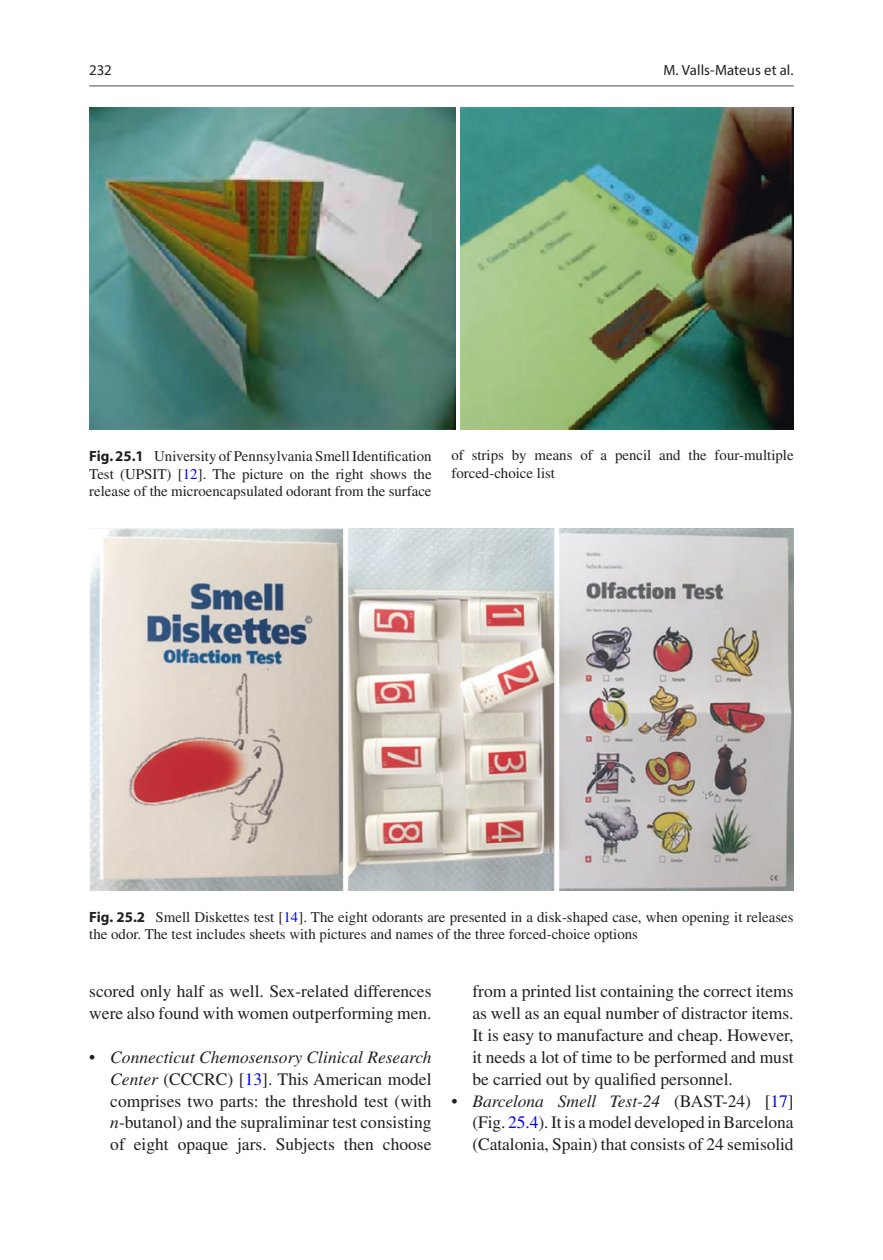
<style>
.page{position:relative;width:883px;height:1260px;background:#fff}
.page>*{position:absolute;margin:0;border:0;box-sizing:border-box;transform-origin:0 0}
.t1{font:17.5px/21.9px "Times LT Std";color:#231f20;text-align:justify}
.t2{font:14.88px/17.5px "Times LT Std";color:#231f20}
.t3{font:14.88px "Myriad Pro Regular 2";letter-spacing:.005em;color:#231f20}
.t4{font:14.88px "Myriad Pro";color:#231f20}
.s1{font-family:"Myriad Pro";font-weight:700}
.s2{color:#00f}
.s3{font-style:italic}
</style>
<div class="page">
<img style="left:90px;top:107px;width:365px;height:323px">
<img style="left:460px;top:107px;width:333px;height:323px">
<img style="left:90px;top:528px;width:703px;height:362px">
<hr style="left:89px;top:85px;width:705px;height:2px;background:#939598">
<p class="t4" style="left:89px;top:61px;width:24px">232</p>
<p class="t3" style="left:663px;top:61px;width:132px">M. Valls-Mateus et al.</p>
<p class="t2" style="left:89px;top:447px;width:344px;text-align:justify"><span class="s1">Fig. 25.1</span> University of Pennsylvania Smell Identification Test (UPSIT) [<span class="s2">12</span>]. The picture on the right shows the release of the microencapsulated odorant from the surface</p>
<p class="t2" style="left:451px;top:446px;width:344px">of strips by means of a pencil and the four-multiple forced-choice list</p>
<p class="t2" style="left:89px;top:908px;width:706px"><span class="s1">Fig. 25.2</span> Smell Diskettes test [<span class="s2">14</span>]. The eight odorants are presented in a disk-shaped case, when opening it releases the odor. The test includes sheets with pictures and names of the three forced-choice options</p>
<p class="t1" style="left:89px;top:980px;width:344px">scored only half as well. Sex-related differences were also found with women outperforming men.</p>
<p class="t1" style="left:110px;top:1046px;width:323px;text-indent:-21px">• <span class="s3">Connecticut Chemosensory Clinical Research Center</span> (CCCRC) [<span class="s2">13</span>]. This American model comprises two parts: the threshold test (with <span class="s3">n</span>-butanol) and the supraliminar test consisting of eight opaque jars. Subjects then choose</p>
<p class="t1" style="left:472px;top:980px;width:323px">from a printed list containing the correct items as well as an equal number of distractor items.<br>It is easy to manufacture and cheap. However, it needs a lot of time to be performed and must be carried out by qualified personnel.</p>
<p class="t1" style="left:472px;top:1090px;width:323px;text-indent:-21px">• <span class="s3">Barcelona Smell Test-24</span> (BAST-24) [<span class="s2">17</span>] (Fig. <span class="s2">25.4</span>). It is a model developed in Barcelona (Catalonia, Spain) that consists of 24 semisolid</p>
</div>
